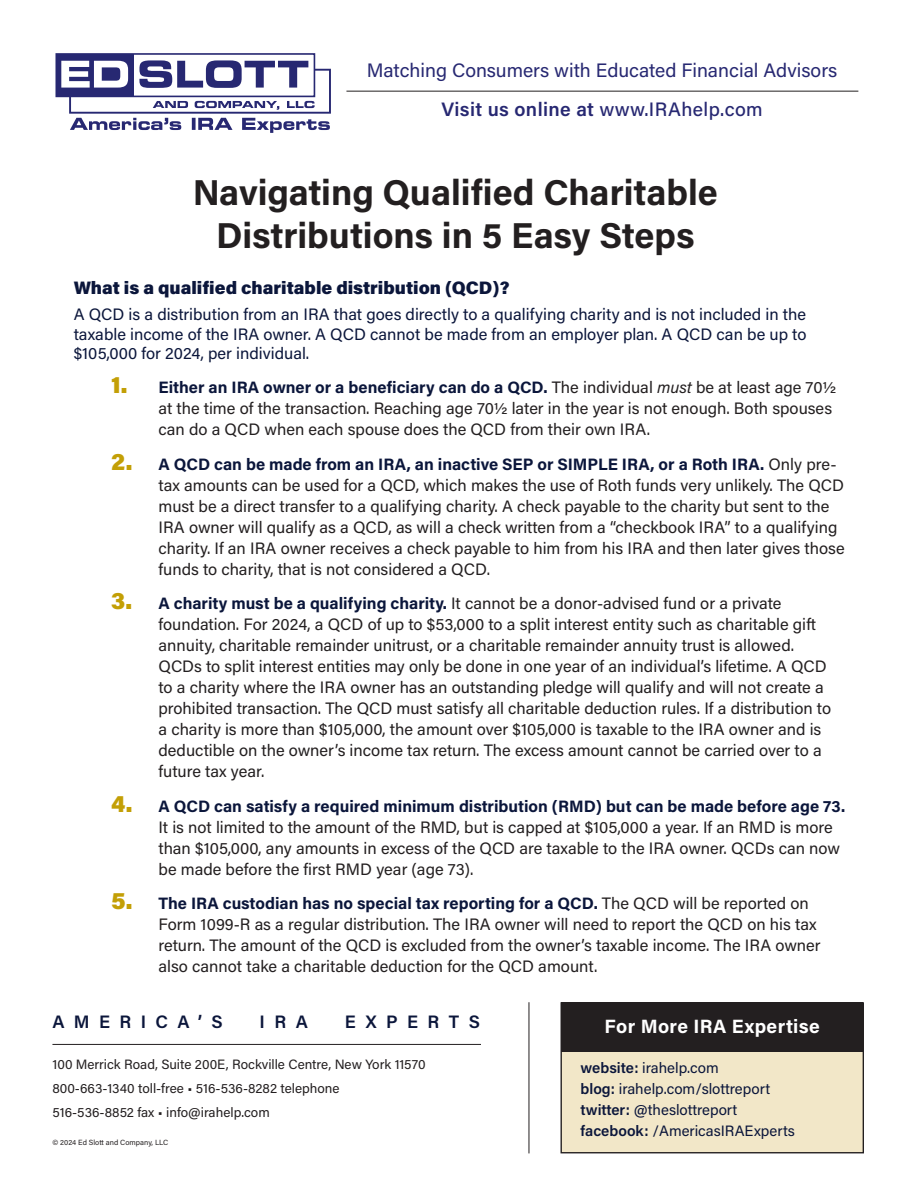
<style>
.page{position:relative;width:918px;height:1188px;background:#fff}
.page>*{position:absolute;margin:0;border:0;box-sizing:border-box;transform-origin:0 0}
.t1{font:700 36px/43.2px "Acumin Pro";color:#231f20;text-align:center}
.t2{font:19.35px/39.2px "Acumin Pro";color:#272872;text-align:center}
.t3{font:700 19.2px "Acumin Pro";letter-spacing:.02em;color:#fff}
.Number_Indent{font:900 18px "Acumin Pro";color:#0b163b}
.t4{font:600 18px "Acumin Pro";letter-spacing:.525em;color:#0b163b}
.t5{font:16.5px/21px "Acumin Pro";color:#231f20}
.Number_Indent-2{font:16.5px/19.5px "Acumin Pro";color:#0b163b;text-align:justify}
.t6{font:15px/21px "Acumin Pro";color:#0b163b}
.t7{font:13.5px/24px "Acumin Pro";color:#231f20}
.t8{font:7.5px "Acumin Pro";color:#231f20}
.s1{font-weight:600}
.s2{font-weight:500}
.s3{font-weight:900;font-size:24px;color:#c39f06}
.s4{font-weight:700;color:#0b163b}
.s5{font-style:italic}
</style>
<div class="page">
<div style="left:561px;top:1003px;width:302px;height:150px;background:#f2e7c8"></div>
<div style="left:561px;top:1002px;width:303px;height:151px;border:1px solid #231f20"></div>
<div style="left:561px;top:1002px;width:302px;height:50px;background:#231f20"></div>
<hr style="left:52px;top:1044px;width:429px;height:1px;background:#231f20">
<hr style="left:529px;top:1002px;width:1px;height:151px;background:#231f20">
<hr style="left:346px;top:91px;width:512px;height:1px;background:#231f20">
<div style="left:55px;top:53px;width:260px;height:44px;border:2px solid #272872"></div>
<div style="left:57px;top:54px;width:76px;height:42px;background:#272872"></div>
<svg style="left:61px;top:60px;width:270px;height:73px"></svg>
<p class="t2" style="left:367px;top:50px;width:472px">Matching Consumers with Educated Financial Advisors<br><span class="s1">Visit us online at</span> <span class="s2">www.IRAhelp.com</span></p>
<p class="t1" style="left:193px;top:169px;width:527px">Navigating Qualified Charitable<br>Distributions in 5 Easy Steps</p>
<p class="Number_Indent" style="left:74px;top:275px;width:437px">What is a qualified charitable distribution (QCD)?</p>
<p class="Number_Indent-2" style="left:74px;top:304px;width:734px">A QCD is a distribution from an IRA that goes directly to a qualifying charity and is not included in the taxable income of the IRA owner. A QCD cannot be made from an employer plan. A QCD can be up to $105,000 for 2024, per individual.</p>
<p class="t5" style="left:158px;top:376px;width:679px;text-indent:-47px"><span class="s3">1.</span> <span class="s4">Either an IRA owner or a beneficiary can do a QCD.</span> The individual <span class="s5">must</span> be at least age 70½ at the time of the transaction. Reaching age 70½ later in the year is not enough. Both spouses can do a QCD when each spouse does the QCD from their own IRA.</p>
<p class="t5" style="left:158px;top:453px;width:688px;text-indent:-47px"><span class="s3">2.</span> <span class="s4">A QCD can be made from an IRA, an inactive SEP or SIMPLE IRA, or a Roth IRA.</span> Only pre&shy;tax amounts can be used for a QCD, which makes the use of Roth funds very unlikely. The QCD must be a direct transfer to a qualifying charity. A check payable to the charity but sent to the IRA owner will qualify as a QCD, as will a check written from a “checkbook IRA” to a qualifying charity. If an IRA owner receives a check payable to him from his IRA and then later gives those funds to charity, that is not considered a QCD.</p>
<p class="t5" style="left:158px;top:592px;width:674px;text-indent:-47px"><span class="s3">3.</span> <span class="s4">A charity must be a qualifying charity.</span> It cannot be a donor-advised fund or a private foundation. For 2024, a QCD of up to $53,000 to a split interest entity such as charitable gift annuity, charitable remainder unitrust, or a charitable remainder annuity trust is allowed.<br>QCDs to split interest entities may only be done in one year of an individual’s lifetime. A QCD to a charity where the IRA owner has an outstanding pledge will qualify and will not create a prohibited transaction. The QCD must satisfy all charitable deduction rules. If a distribution to a charity is more than $105,000, the amount over $105,000 is taxable to the IRA owner and is deductible on the owner’s income tax return. The excess amount cannot be carried over to a future tax year.</p>
<p class="t5" style="left:158px;top:795px;width:688px;text-indent:-47px"><span class="s3">4.</span> <span class="s4">A QCD can satisfy a required minimum distribution (RMD) but can be made before age 73.<br></span>It is not limited to the amount of the RMD, but is capped at $105,000 a year. If an RMD is more than $105,000, any amounts in excess of the QCD are taxable to the IRA owner. QCDs can now be made before the first RMD year (age 73).</p>
<p class="t5" style="left:158px;top:892px;width:664px;text-indent:-47px"><span class="s3">5.</span> <span class="s4">The IRA custodian has no special tax reporting for a QCD.</span> The QCD will be reported on Form 1099-R as a regular distribution. The IRA owner will need to report the QCD on his tax return. The amount of the QCD is excluded from the owner’s taxable income. The IRA owner also cannot take a charitable deduction for the QCD amount.</p>
<p class="t4" style="left:52px;top:1010px;width:172px">AMERICA’S</p>
<p class="t4" style="left:260px;top:1010px;width:50px">IRA</p>
<p class="t4" style="left:345px;top:1010px;width:137px">EXPERTS</p>
<p class="t7" style="left:52px;top:1052px;width:375px">100 Merrick Road, Suite 200E, Rockville Centre, New York 11570<br>800-663-1340 toll-free • 516-536-8282 telephone<br>516-536-8852 fax • info@irahelp.com</p>
<p class="t8" style="left:52px;top:1137px;width:117px">© 2024 Ed Slott and Company, LLC</p>
<p class="t3" style="left:605px;top:1013px;width:217px">For More IRA Expertise</p>
<p class="t6" style="left:581px;top:1057px;width:216px"><span class="s1">website:</span> irahelp.com<br><span class="s1">blog:</span> irahelp.com/slottreport <span class="s1">twitter:</span> @theslottreport <span class="s1">facebook:</span> /AmericasIRAExperts</p>
</div>
